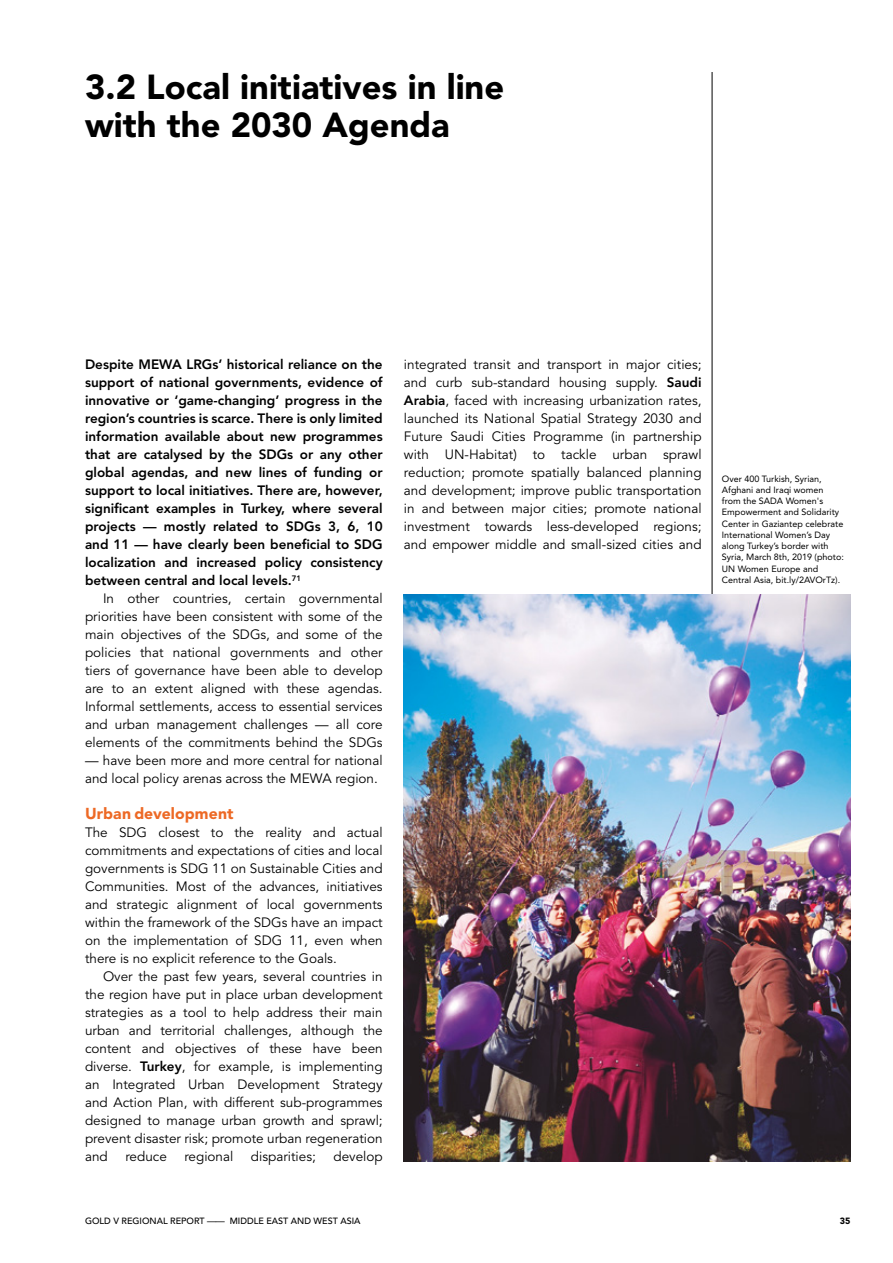
<style>
.page{position:relative;width:893px;height:1263px;background:#fff}
.page>*{position:absolute;margin:0;border:0;box-sizing:border-box;transform-origin:0 0}
.t1{font:900 34.5px/37.5px "Avenir LT";color:#000}
.t2{font:900 15.75px "Avenir LT";letter-spacing:.005em;color:#ed6925}
.t3{font:13.5px/18px "Avenir LT";color:#000;text-align:justify}
.t4{font:800 13.5px/18px "Avenir LT";color:#000;text-align:justify}
.t5{font:9px/11.2px "Avenir LT";color:#000}
.t6{font:500 9px "Avenir";color:#000}
.t7{font:900 9px "Avenir";color:#000}
.s1{font-weight:800}
</style>
<div class="page">
<hr style="left:712px;top:72px;width:1px;height:1089px;background:#000">
<img style="left:404px;top:594px;width:446px;height:567px">
<h1 class="t1" style="left:85px;top:68px;width:421px">3.2 Local initiatives in line with the 2030 Agenda</h1>
<p class="t4" style="left:85px;top:355px;width:299px">Despite MEWA LRGs’ historical reliance on the support of national governments, evidence of innovative or ‘game-changing’ progress in the region’s countries is scarce. There is only limited information available about new programmes that are catalysed by the SDGs or any other global agendas, and new lines of funding or support to local initiatives. There are, however, significant examples in Turkey, where several projects — mostly related to SDGs 3, 6, 10 and 11 — have clearly been beneficial to SDG localization and increased policy consistency between central and local levels.<sup>71</sup></p>
<p class="t3" style="left:85px;top:590px;width:299px;text-indent:18px">In other countries, certain governmental priorities have been consistent with some of the main objectives of the SDGs, and some of the policies that national governments and other tiers of governance have been able to develop are to an extent aligned with these agendas.<br>Informal settlements, access to essential services and urban management challenges — all core elements of the commitments behind the SDGs</p>
<p class="t3" style="left:85px;top:752px;width:299px">— have been more and more central for national and local policy arenas across the MEWA region.</p>
<p class="t2" style="left:85px;top:804px;width:150px">Urban development</p>
<p class="t3" style="left:85px;top:824px;width:299px">The SDG closest to the reality and actual commitments and expectations of cities and local governments is SDG 11 on Sustainable Cities and Communities. Most of the advances, initiatives and strategic alignment of local governments within the framework of the SDGs have an impact on the implementation of SDG 11, even when there is no explicit reference to the Goals.</p>
<p class="t3" style="left:85px;top:968px;width:299px;text-indent:18px">Over the past few years, several countries in the region have put in place urban development strategies as a tool to help address their main urban and territorial challenges, although the content and objectives of these have been diverse. <span class="s1">Turkey</span>, for example, is implementing an Integrated Urban Development Strategy and Action Plan, with different sub-programmes designed to manage urban growth and sprawl; prevent disaster risk; promote urban regeneration and</p>
<p class="t3" style="left:125px;top:1148px;width:43px">reduce</p>
<p class="t3" style="left:184px;top:1148px;width:50px">regional</p>
<p class="t3" style="left:251px;top:1148px;width:66px">disparities;</p>
<p class="t3" style="left:333px;top:1148px;width:51px">develop</p>
<p class="t3" style="left:404px;top:356px;width:299px">integrated transit and transport in major cities; and curb sub-standard housing supply. <span class="s1">Saudi Arabia</span>, faced with increasing urbanization rates, launched its National Spatial Strategy 2030 and Future Saudi Cities Programme (in partnership with UN-Habitat) to tackle urban sprawl reduction; promote spatially balanced planning and development; improve public transportation in and between major cities; promote national investment towards less-developed regions; and empower middle and small-sized cities and</p>
<p class="t5" style="left:722px;top:473px;width:124px">Over 400 Turkish, Syrian,<br>Afghani and Iraqi women from the SADA Women's<br>Empowerment and Solidarity<br>Center in Gaziantep celebrate<br>International Women’s Day along Turkey’s border with<br>Syria, March 8th, 2019 (photo:<br>UN Women Europe and<br>Central Asia, bit.ly/2AVOrTz).</p>
<p class="t6" style="left:85px;top:1216px;width:277px">GOLD V REGIONAL REPORT —— MIDDLE EAST AND WEST ASIA</p>
<p class="t7" style="left:840px;top:1215px;width:12px">35</p>
</div>
